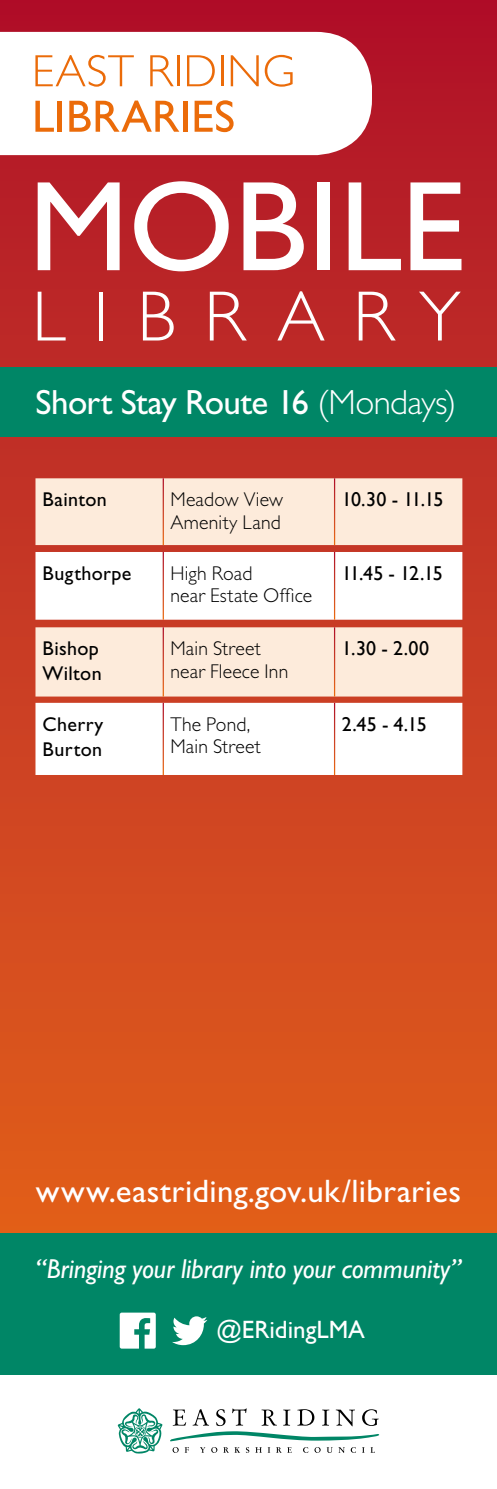
<style>
.page{position:relative;width:497px;height:1489px;background:#fff}
.page>*{position:absolute;margin:0;border:0;box-sizing:border-box;transform-origin:0 0}
.t1{font:35px "Gill Sans Std";letter-spacing:-.02em;color:#fff}
.t2{font:32.5px "Gill Sans Std";letter-spacing:.01em;color:#fff}
.t3{font:italic 27.5px "Gill Sans Std";letter-spacing:-.005em;color:#fff}
.t4{font:25px "Gill Sans";color:#fff}
.t5{font:300 20px/22.5px "Gill Sans Std";letter-spacing:.01em;color:#000}
.t6{font:20px/25px "Gill Sans Std";letter-spacing:.015em;color:#000}
.t7{font:20px "Gill Sans";letter-spacing:-.035em;color:#000}
.s1{font-weight:300}
</style>
<div class="page">
<svg style="left:170px;top:1408px;width:208px;height:44px"></svg>
<svg style="left:118px;top:1408px;width:44px;height:45px"></svg>
<div style="left:0;top:0;width:496px;height:1233px;background:linear-gradient(to bottom,#ae132b,#e1611c)"></div>
<svg style="left:0;top:32px;width:371px;height:123px"></svg>
<svg style="left:35px;top:55px;width:99px;height:32px"></svg>
<svg style="left:150px;top:55px;width:23px;height:31px"></svg>
<hr style="left:177px;top:55px;width:2px;height:31px;background:#eb6b09">
<svg style="left:187px;top:55px;width:27px;height:31px"></svg>
<hr style="left:220px;top:55px;width:3px;height:31px;background:#eb6b09">
<svg style="left:230px;top:55px;width:28px;height:31px"></svg>
<svg style="left:264px;top:55px;width:28px;height:32px"></svg>
<svg style="left:35px;top:101px;width:19px;height:31px"></svg>
<hr style="left:58px;top:101px;width:4px;height:31px;background:#eb6b09">
<svg style="left:69px;top:101px;width:110px;height:31px"></svg>
<hr style="left:183px;top:101px;width:4px;height:31px;background:#eb6b09">
<svg style="left:194px;top:100px;width:39px;height:32px"></svg>
<svg style="left:38px;top:182px;width:81px;height:88px"></svg>
<svg style="left:134px;top:181px;width:94px;height:90px"></svg>
<svg style="left:243px;top:182px;width:60px;height:88px"></svg>
<div style="left:316px;top:182px;width:13px;height:88px;background:#fff"></div>
<svg style="left:410px;top:182px;width:51px;height:88px"></svg>
<svg style="left:348px;top:182px;width:52px;height:88px"></svg>
<svg style="left:38px;top:292px;width:28px;height:48px"></svg>
<hr style="left:99px;top:292px;width:4px;height:48px;background:#fff">
<svg style="left:143px;top:292px;width:30px;height:48px"></svg>
<svg style="left:209px;top:292px;width:37px;height:48px"></svg>
<svg style="left:277px;top:291px;width:47px;height:49px;background:#c84f4f"></svg>
<svg style="left:358px;top:292px;width:37px;height:48px"></svg>
<svg style="left:418px;top:292px;width:42px;height:48px;background:#c54646"></svg>
<div style="left:0;top:367px;width:496px;height:69px;background:#008666"></div>
<div style="left:0;top:1233px;width:496px;height:69px;background:#008666"></div>
<div style="left:0;top:1300px;width:496px;height:74px;background:#008666"></div>
<svg style="left:172px;top:1316px;width:35px;height:28px"></svg>
<svg style="left:119px;top:1312px;width:36px;height:36px"></svg>
<svg style="left:35px;top:702px;width:427px;height:73px"></svg>
<hr style="left:333px;top:702px;width:2px;height:73px;background:#fff">
<hr style="left:162px;top:702px;width:2px;height:73px;background:#fff">
<div style="left:35px;top:627px;width:427px;height:69px;background:#fdebdb"></div>
<hr style="left:333px;top:627px;width:2px;height:69px;background:#fff">
<hr style="left:162px;top:627px;width:2px;height:69px;background:#fff">
<svg style="left:35px;top:552px;width:427px;height:67px"></svg>
<hr style="left:333px;top:552px;width:2px;height:67px;background:#fff">
<hr style="left:162px;top:552px;width:2px;height:67px;background:#fff">
<div style="left:35px;top:478px;width:427px;height:67px;background:#fdebdb"></div>
<hr style="left:333px;top:478px;width:2px;height:67px;background:#fff">
<hr style="left:162px;top:478px;width:2px;height:67px;background:#fff">
<h1 class="t1" style="left:35px;top:382px;width:422px">Short Stay Route 16 <span class="s1">(Mondays)</span></h1>
<p class="t6" style="left:43px;top:487px;width:66px">Bainton</p>
<p class="t5" style="left:170px;top:488px;width:114px">Meadow View<br>Amenity Land</p>
<p class="t7" style="left:341px;top:488px;width:103px">10.30 - 11.15</p>
<p class="t6" style="left:43px;top:560px;width:90px">Bugthorpe</p>
<p class="t5" style="left:170px;top:562px;width:143px">High Road<br>near Estate Office</p>
<p class="t7" style="left:341px;top:561px;width:103px">11.45 - 12.15</p>
<p class="t6" style="left:43px;top:636px;width:61px">Bishop<br>Wilton</p>
<p class="t5" style="left:170px;top:637px;width:119px">Main Street near Fleece Inn</p>
<p class="t7" style="left:341px;top:636px;width:89px">1.30 - 2.00</p>
<p class="t6" style="left:43px;top:711px;width:62px">Cherry<br>Burton</p>
<p class="t5" style="left:170px;top:713px;width:92px">The Pond,<br>Main Street</p>
<p class="t7" style="left:341px;top:712px;width:86px">2.45 - 4.15</p>
<h2 class="t2" style="left:36px;top:1172px;width:426px">www.eastriding.gov.uk/libraries</h2>
<h3 class="t3" style="left:35px;top:1252px;width:427px">“Bringing your library into your community”</h3>
<p class="t4" style="left:216px;top:1314px;width:150px">@ERidingLMA</p>
</div>
